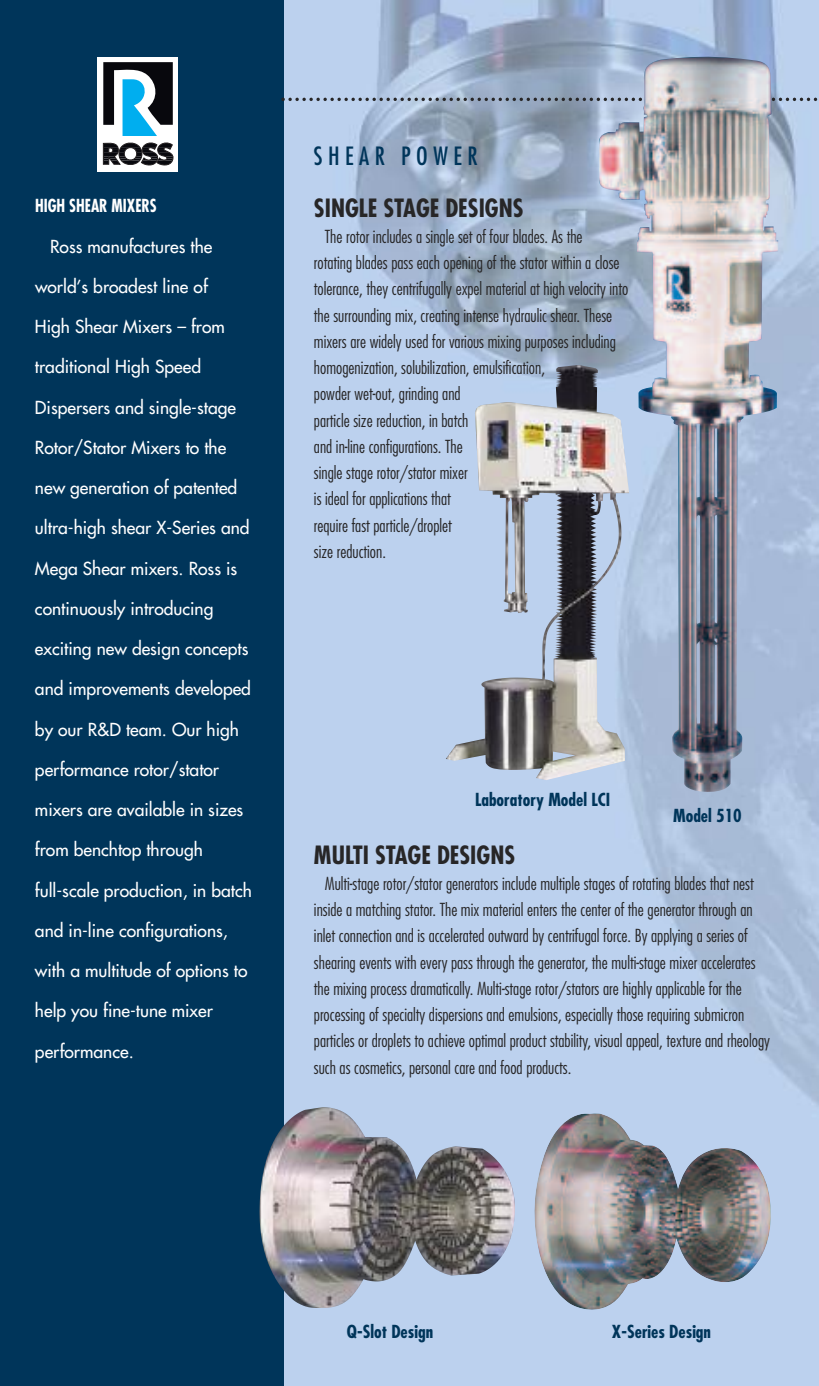
<style>
.page{position:relative;width:819px;height:1386px;background:#fff}
.page>*{position:absolute;margin:0;border:0;box-sizing:border-box;transform-origin:0 0}
.t1{font:700 condensed 24.5px "Futura";color:#272627}
.t2{font:condensed 24.5px "Futura";letter-spacing:.225em;color:#00355a}
.t3{font:300 condensed 17.5px/26.2px "Futura";color:#272627}
.t4{font:17.5px "Futura";color:#fff}
.t5{font:700 condensed 17.5px "Futura";color:#00355a}
.t6{font:700 condensed 17.5px "Futura";color:#fff;scale:.9 1}
</style>
<div class="page">
<img style="left:284px;top:0;width:535px;height:1386px">
<img style="left:534px;top:1113px;width:237px;height:197px">
<div style="left:0;top:0;width:284px;height:1386px;background:#00355a"></div>
<div style="left:97px;top:57px;width:81px;height:114px;background:#fff"></div>
<svg style="left:103px;top:62px;width:71px;height:104px"></svg>
<svg style="left:281px;top:98px;width:538px;height:3px"></svg>
<img style="left:599px;top:57px;width:179px;height:735px">
<img style="left:446px;top:365px;width:183px;height:415px">
<img style="left:260px;top:1107px;width:255px;height:201px">
<p class="t6" style="left:35px;top:198px;width:137px">HIGH SHEAR MIXERS</p>
<p class="t4" style="left:50px;top:238px;width:164px">Ross manufactures the</p>
<p class="t4" style="left:35px;top:278px;width:174px">world’s broadest line of</p>
<p class="t4" style="left:35px;top:318px;width:191px">High Shear Mixers – from</p>
<p class="t4" style="left:35px;top:358px;width:168px">traditional High Speed</p>
<p class="t4" style="left:35px;top:399px;width:203px">Dispersers and single-stage</p>
<p class="t4" style="left:35px;top:439px;width:193px">Rotor/Stator Mixers to the</p>
<p class="t4" style="left:35px;top:479px;width:204px">new generation of patented</p>
<p class="t4" style="left:35px;top:519px;width:216px">ultra-high shear X-Series and</p>
<p class="t4" style="left:35px;top:560px;width:204px">Mega Shear mixers. Ross is</p>
<p class="t4" style="left:35px;top:600px;width:180px">continuously introducing</p>
<p class="t4" style="left:35px;top:640px;width:215px">exciting new design concepts</p>
<p class="t4" style="left:35px;top:680px;width:217px">and improvements developed</p>
<p class="t4" style="left:35px;top:721px;width:206px">by our R&amp;D team. Our high</p>
<p class="t4" style="left:35px;top:761px;width:186px">performance rotor/stator</p>
<p class="t4" style="left:35px;top:801px;width:210px">mixers are available in sizes</p>
<p class="t4" style="left:35px;top:841px;width:170px">from benchtop through</p>
<p class="t4" style="left:35px;top:882px;width:218px">full-scale production, in batch</p>
<p class="t4" style="left:35px;top:922px;width:194px">and in-line configurations,</p>
<p class="t4" style="left:35px;top:962px;width:214px">with a multitude of options to</p>
<p class="t4" style="left:35px;top:1002px;width:179px">help you fine-tune mixer</p>
<p class="t4" style="left:35px;top:1043px;width:100px">performance.</p>
<h1 class="t2" style="left:314px;top:145px;width:165px">SHEAR POWER</h1>
<h1 class="t1" style="left:314px;top:197px;width:211px">SINGLE STAGE DESIGNS</h1>
<p class="t3" style="left:314px;top:224px;width:316px;text-indent:11px">The rotor includes a single set of four blades. As the<br>rotating blades pass each opening of the stator within a close tolerance, they centrifugally expel material at high velocity into the surrounding mix, creating intense hydraulic shear. These mixers are widely used for various mixing purposes including homogenization, solubilization, emulsification,<br>powder wet-out, grinding and<br>particle size reduction, in batch<br>and in-line configurations. The<br>single stage rotor/stator mixer<br>is ideal for applications that<br>require fast particle/droplet<br>size reduction.</p>
<p class="t5" style="left:475px;top:791px;width:137px">Laboratory Model LCI</p>
<p class="t5" style="left:673px;top:808px;width:70px">Model 510</p>
<h1 class="t1" style="left:314px;top:844px;width:203px">MULTI STAGE DESIGNS</h1>
<p class="t3" style="left:314px;top:871px;width:458px;text-indent:11px">Multi-stage rotor/stator generators include multiple stages of rotating blades that nest inside a matching stator. The mix material enters the center of the generator through an inlet connection and is accelerated outward by centrifugal force. By applying a series of shearing events with every pass through the generator, the multi-stage mixer accelerates the mixing process dramatically. Multi-stage rotor/stators are highly applicable for the processing of specialty dispersions and emulsions, especially those requiring submicron particles or droplets to achieve optimal product stability, visual appeal, texture and rheology such as cosmetics, personal care and food products.</p>
<p class="t5" style="left:347px;top:1324px;width:88px">Q-Slot Design</p>
<p class="t5" style="left:612px;top:1324px;width:101px">X-Series Design</p>
</div>
